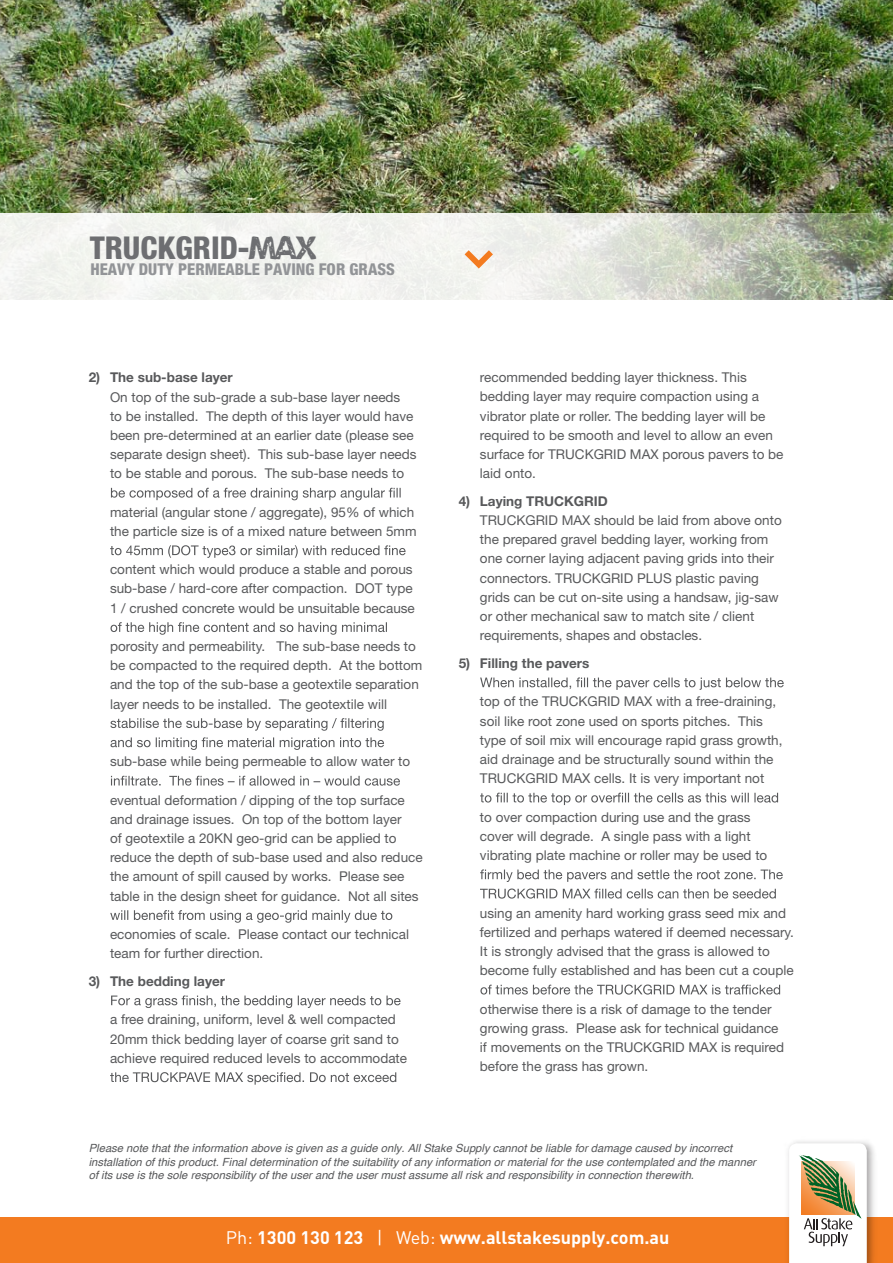
<style>
.page{position:relative;width:893px;height:1263px;background:#fff}
.page>*{position:absolute;margin:0;border:0;box-sizing:border-box;transform-origin:0 0}
.t1{font:800 condensed 31.5px "Helvetica Neue LT Pro";color:#6d6e71}
.t2{font:700 18px "DIN Pro";color:#fff}
.t3{font:800 condensed 16.35px "Helvetica Neue LT Pro";color:#929497}
.t4{font:13.5px/19.2px "Helvetica Neue LT Std";color:#58595b}
.t5{font:700 13.5px "Helvetica Neue LT Std";color:#58595b}
.t6{font:italic 11.25px/13.5px "Helvetica";color:#58595b}
.s1{font-family:"Umbrage";font-weight:400;font-stretch:normal;font-size:36px}
.s2{font-weight:400}
</style>
<div class="page">
<img style="left:0;top:0;width:893px;height:213px">
<svg style="left:0;top:213px;width:893px;height:86px;fill:#eff1ed"></svg>
<svg style="left:465px;top:250px;width:28px;height:19px"></svg>
<div style="left:0;top:1218px;width:893px;height:45px;background:#f37b20"></div>
<img style="left:781px;top:1141px;width:99px;height:122px">
<svg style="left:789px;top:1143px;width:78px;height:120px"></svg>
<svg style="left:111px;top:488px;width:290px;height:12px"></svg>
<svg style="left:110px;top:545px;width:296px;height:13px"></svg>
<svg style="left:111px;top:622px;width:276px;height:13px"></svg>
<svg style="left:110px;top:718px;width:274px;height:13px"></svg>
<svg style="left:111px;top:737px;width:273px;height:13px"></svg>
<svg style="left:111px;top:776px;width:289px;height:10px"></svg>
<svg style="left:110px;top:910px;width:282px;height:13px"></svg>
<svg style="left:111px;top:995px;width:290px;height:13px"></svg>
<svg style="left:110px;top:1072px;width:286px;height:13px"></svg>
<svg style="left:480px;top:677px;width:304px;height:13px"></svg>
<svg style="left:480px;top:793px;width:298px;height:12px"></svg>
<svg style="left:480px;top:869px;width:303px;height:13px"></svg>
<svg style="left:480px;top:888px;width:296px;height:11px"></svg>
<svg style="left:480px;top:984px;width:300px;height:10px"></svg>
<h1 class="t1" style="left:90px;top:228px;width:228px">TRUCKGRID-<span class="s1">MAX</span></h1>
<p class="t3" style="left:90px;top:259px;width:306px">HEAVY DUTY PERMEABLE PAVING FOR GRASS</p>
<p class="t5" style="left:89px;top:369px;width:146px">2) The sub-base layer</p>
<p class="t4" style="left:110px;top:387px;width:308px">On top of the sub-grade a sub-base layer needs<br>to be installed. The depth of this layer would have been pre-determined at an earlier date (please see separate design sheet). This sub-base layer needs to be stable and porous. The sub-base needs to</p>
<p class="t4" style="left:110px;top:502px;width:308px">material (angular stone / aggregate), 95% of which the particle size is of a mixed nature between 5mm</p>
<p class="t4" style="left:110px;top:560px;width:306px">content which would produce a stable and porous sub-base / hard-core after compaction. DOT type<br>1 / crushed concrete would be unsuitable because</p>
<p class="t4" style="left:110px;top:636px;width:314px">porosity and permeability. The sub-base needs to be compacted to the required depth. At the bottom and the top of the sub-base a geotextile separation layer needs to be installed. The geotextile will</p>
<p class="t4" style="left:110px;top:752px;width:302px">sub-base while being permeable to allow water to</p>
<p class="t4" style="left:110px;top:790px;width:314px">eventual deformation / dipping of the top surface and drainage issues. On top of the bottom layer<br>of geotextile a 20KN geo-grid can be applied to reduce the depth of sub-base used and also reduce the amount of spill caused by works. Please see table in the design sheet for guidance. Not all sites</p>
<p class="t4" style="left:110px;top:924px;width:301px">economies of scale. Please contact our technical team for further direction.</p>
<p class="t5" style="left:89px;top:973px;width:138px">3) The bedding layer</p>
<p class="t4" style="left:110px;top:1010px;width:299px">a free draining, uniform, level &amp; well compacted<br>20mm thick bedding layer of coarse grit sand to achieve required reduced levels to accommodate</p>
<p class="t4" style="left:480px;top:368px;width:305px">recommended bedding layer thickness. This bedding layer may require compaction using a vibrator plate or roller. The bedding layer will be required to be smooth and level to allow an even surface for TRUCKGRID MAX porous pavers to be laid onto.</p>
<p class="t5" style="left:459px;top:493px;width:151px">4) Laying TRUCKGRID</p>
<p class="t4" style="left:480px;top:510px;width:303px">TRUCKGRID MAX should be laid from above onto the prepared gravel bedding layer, working from one corner laying adjacent paving grids into their connectors. TRUCKGRID PLUS plastic paving grids can be cut on-site using a handsaw, jig-saw or other mechanical saw to match site / client requirements, shapes and obstacles.</p>
<p class="t5" style="left:459px;top:655px;width:132px">5) Filling the pavers</p>
<p class="t4" style="left:480px;top:692px;width:304px">top of the TRUCKGRID MAX with a free-draining, soil like root zone used on sports pitches. This type of soil mix will encourage rapid grass growth, aid drainage and be structurally sound within the TRUCKGRID MAX cells. It is very important not</p>
<p class="t4" style="left:480px;top:807px;width:289px">to over compaction during use and the grass cover will degrade. A single pass with a light vibrating plate machine or roller may be used to</p>
<p class="t4" style="left:480px;top:903px;width:316px">using an amenity hard working grass seed mix and fertilized and perhaps watered if deemed necessary.<br>It is strongly advised that the grass is allowed to become fully established and has been cut a couple</p>
<p class="t4" style="left:480px;top:999px;width:306px">otherwise there is a risk of damage to the tender growing grass. Please ask for technical guidance if movements on the TRUCKGRID MAX is required before the grass has grown.</p>
<p class="t6" style="left:89px;top:1142px;width:669px">Please note that the information above is given as a guide only. All Stake Supply cannot be liable for damage caused by incorrect installation of this product. Final determination of the suitability of any information or material for the use contemplated and the manner of its use is the sole responsibility of the user and the user must assume all risk and responsibility in connection therewith.</p>
<h2 class="t2" style="left:226px;top:1226px;width:445px"><span class="s2">Ph:</span> 1300 130 123 <span class="s2">| Web:</span> www.allstakesupply.com.au</h2>
<h2 class="t2" style="left:228px;top:1226px;width:445px"><span class="s2">Ph:</span> 1300 130 123 <span class="s2">| Web:</span> www.allstakesupply.com.au</h2>
</div>
